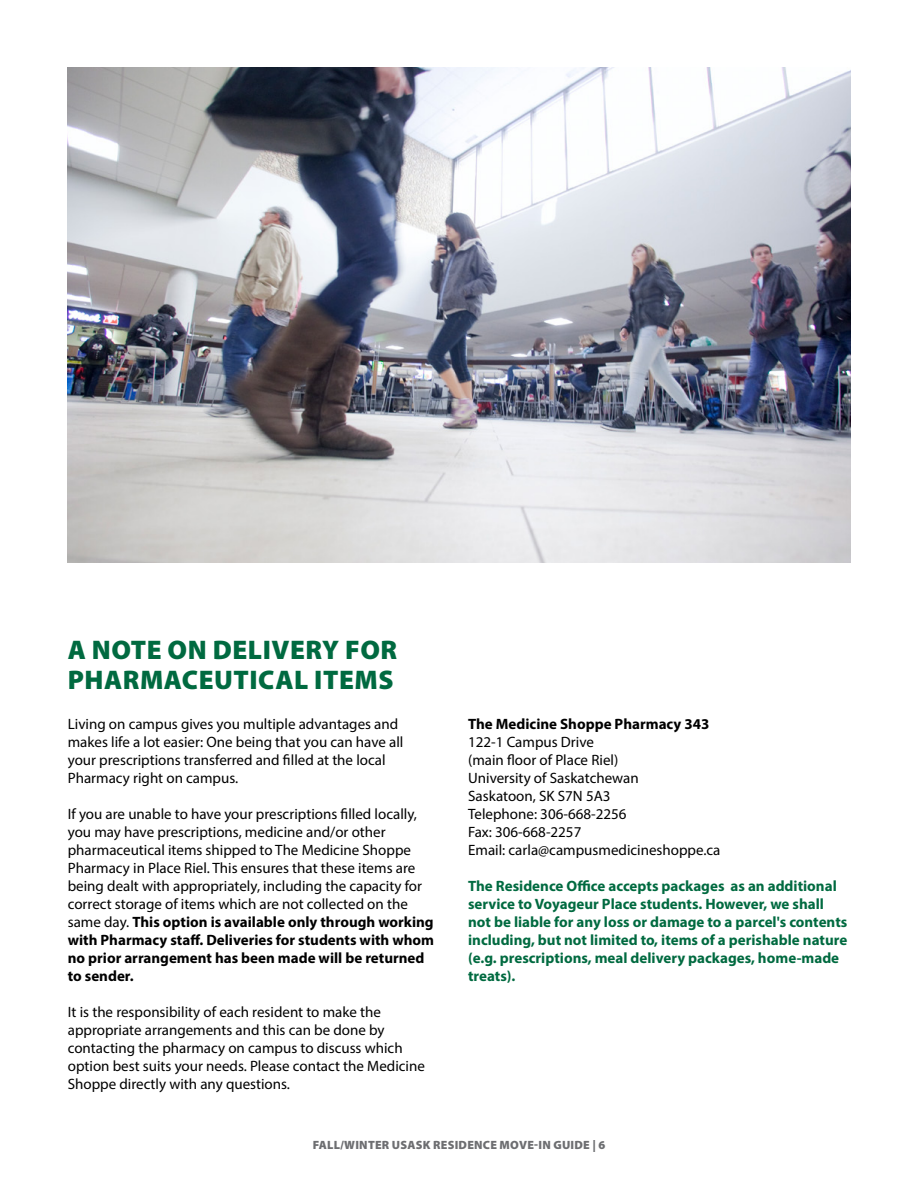
<style>
.page{position:relative;width:918px;height:1188px;background:#fff}
.page>*{position:absolute;margin:0;border:0;box-sizing:border-box;transform-origin:0 0}
.t1{font:900 27px/30px "Myriad Pro";letter-spacing:.02em;color:#006a40}
.t2{font:15px/18px "Myriad Pro";color:#000}
.t3{font:700 15px/18px "Myriad Pro";color:#006a40}
.t4{font:700 15px "Myriad Pro";color:#000}
.t5{font:900 12px "Myriad Pro";letter-spacing:.02em;color:#6d6e71}
.s1{font-weight:700}
</style>
<div class="page">
<img style="left:68px;top:68px;width:782px;height:495px">
<h1 class="t1" style="left:68px;top:633px;width:331px">A NOTE ON DELIVERY FOR<br>PHARMACEUTICAL ITEMS</h1>
<p class="t2" style="left:68px;top:715px;width:337px">Living on campus gives you multiple advantages and makes life a lot easier: One being that you can have all your prescriptions transferred and filled at the local Pharmacy right on campus.</p>
<p class="t2" style="left:68px;top:805px;width:368px">If you are unable to have your prescriptions filled locally, you may have prescriptions, medicine and/or other pharmaceutical items shipped to The Medicine Shoppe Pharmacy in Place Riel. This ensures that these items are being dealt with appropriately, including the capacity for correct storage of items which are not collected on the same day. <span class="s1">This option is available only through working with Pharmacy staff. Deliveries for students with whom no prior arrangement has been made will be returned to sender.</span></p>
<p class="t2" style="left:68px;top:1003px;width:359px">It is the responsibility of each resident to make the appropriate arrangements and this can be done by contacting the pharmacy on campus to discuss which option best suits your needs. Please contact the Medicine Shoppe directly with any questions.</p>
<p class="t4" style="left:468px;top:715px;width:243px">The Medicine Shoppe Pharmacy 343</p>
<p class="t2" style="left:468px;top:733px;width:254px">122-1 Campus Drive<br>(main floor of Place Riel)<br>University of Saskatchewan<br>Saskatoon, SK S7N 5A3<br>Telephone: 306-668-2256<br>Fax: 306-668-2257<br>Email: carla@campusmedicineshoppe.ca</p>
<p class="t3" style="left:468px;top:877px;width:381px">The Residence Office accepts packages as an additional service to Voyageur Place students. However, we shall not be liable for any loss or damage to a parcel's contents including, but not limited to, items of a perishable nature (e.g. prescriptions, meal delivery packages, home-made treats).</p>
<p class="t5" style="left:313px;top:1137px;width:294px">FALL/WINTER USASK RESIDENCE MOVE-IN GUIDE | 6</p>
</div>
